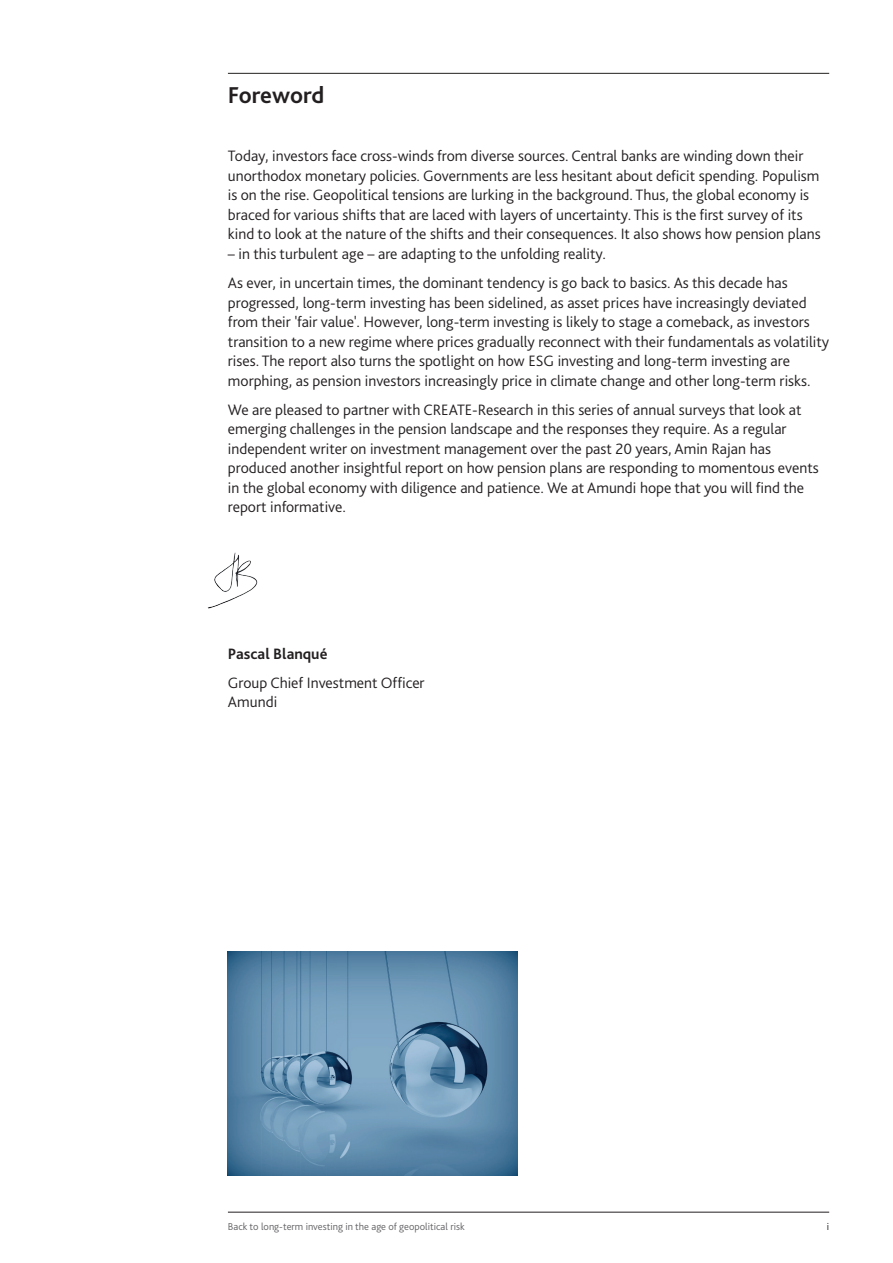
<style>
.page{position:relative;width:893px;height:1263px;background:#fff}
.page>*{position:absolute;margin:0;border:0;box-sizing:border-box;transform-origin:0 0}
.t1{font:700 24px "Bliss Pro";color:#231f20}
.t2{font:300 15.75px/19.5px "Bliss Pro";color:#231f20}
.t3{font:700 15.75px "Bliss Pro";color:#231f20}
.t4{font:300 10.5px "Bliss Pro";color:#636366}
.t5{font:300 10.5px "Bliss Pro";color:#231f20}
</style>
<div class="page">
<hr style="left:228px;top:1212px;width:601px;height:1px;background:#231f20">
<hr style="left:228px;top:73px;width:601px;height:1px;background:#231f20">
<img style="left:228px;top:952px;width:290px;height:223px">
<img style="left:208px;top:552px;width:50px;height:57px">
<h1 class="t1" style="left:228px;top:80px;width:98px">Foreword</h1>
<p class="t2" style="left:228px;top:146px;width:594px">Today, investors face cross-winds from diverse sources. Central banks are winding down their unorthodox monetary policies. Governments are less hesitant about deficit spending. Populism is on the rise. Geopolitical tensions are lurking in the background. Thus, the global economy is braced for various shifts that are laced with layers of uncertainty. This is the first survey of its kind to look at the nature of the shifts and their consequences. It also shows how pension plans</p>
<p class="t2" style="left:228px;top:239px;width:561px;line-height:29.2px">– in this turbulent age – are adapting to the unfolding reality.<br>As ever, in uncertain times, the dominant tendency is go back to basics. As this decade has</p>
<p class="t2" style="left:228px;top:292px;width:603px">progressed, long-term investing has been sidelined, as asset prices have increasingly deviated from their 'fair value'. However, long-term investing is likely to stage a comeback, as investors transition to a new regime where prices gradually reconnect with their fundamentals as volatility rises. The report also turns the spotlight on how ESG investing and long-term investing are morphing, as pension investors increasingly price in climate change and other long-term risks.</p>
<p class="t2" style="left:228px;top:399px;width:592px">We are pleased to partner with CREATE-Research in this series of annual surveys that look at emerging challenges in the pension landscape and the responses they require. As a regular independent writer on investment management over the past 20 years, Amin Rajan has produced another insightful report on how pension plans are responding to momentous events in the global economy with diligence and patience. We at Amundi hope that you will find the report informative.</p>
<p class="t3" style="left:228px;top:643px;width:101px">Pascal Blanqué</p>
<p class="t2" style="left:228px;top:672px;width:198px">Group Chief Investment Officer<br>Amundi</p>
<p class="t4" style="left:228px;top:1220px;width:238px">Back to long-term investing in the age of geopolitical risk</p>
<p class="t5" style="left:827px;top:1220px;width:4px">i</p>
</div>
